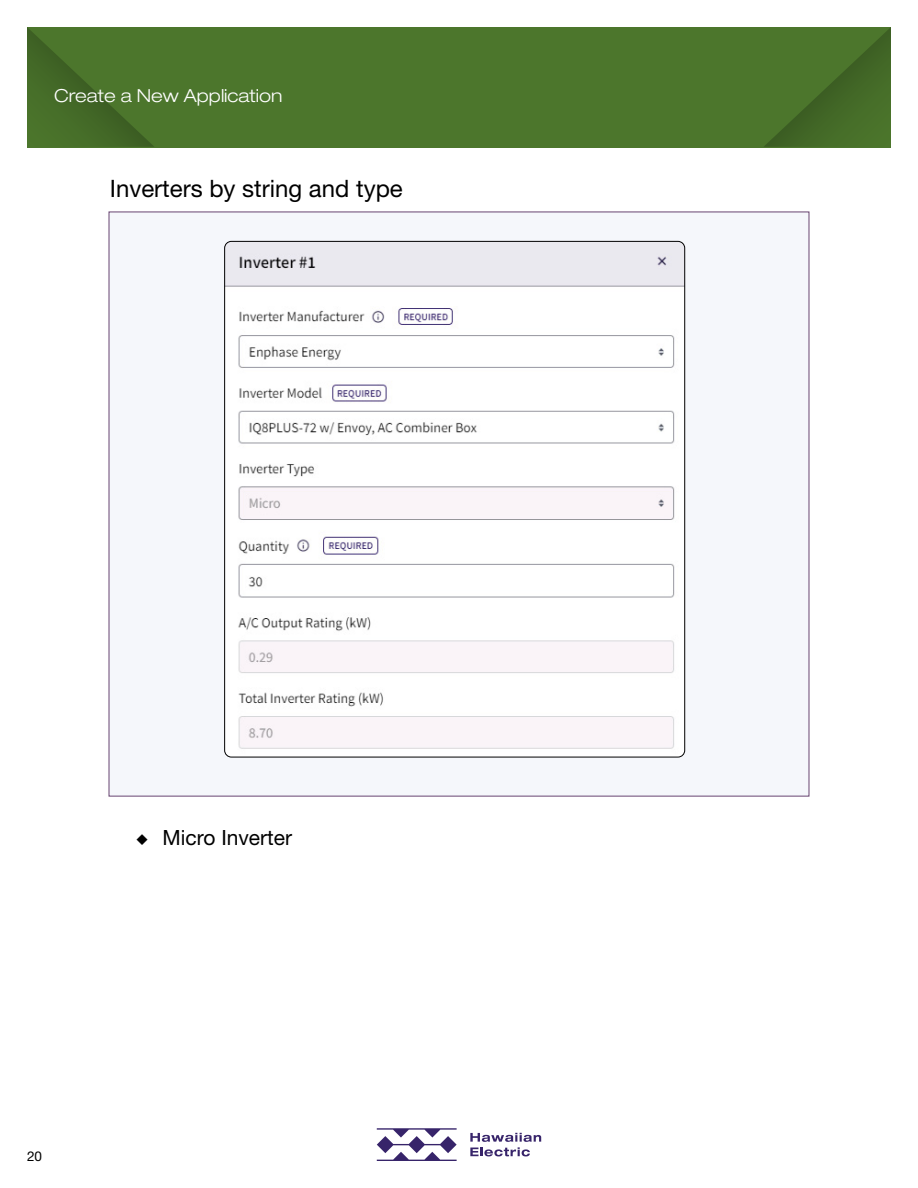
<style>
.page{position:relative;width:918px;height:1188px;background:#fff}
.page>*{position:absolute;margin:0;border:0;box-sizing:border-box;transform-origin:0 0}
.t1{font:24px "Helvetica Neue LT Std";color:#000}
.t2{font:21px "Helvetica Neue LT Std";color:#000}
.t3{font:300 expanded 18px "Helvetica Neue LT Std";color:#fff}
.t4{font:13.5px "Helvetica Neue LT Std";color:#000}
</style>
<div class="page">
<svg style="left:377px;top:1128px;width:80px;height:33px"></svg>
<svg style="left:470px;top:1133px;width:71px;height:23px"></svg>
<div style="left:27px;top:27px;width:864px;height:121px;background:#4c762c"></div>
<svg style="left:764px;top:27px;width:127px;height:120px"></svg>
<svg style="left:27px;top:27px;width:127px;height:120px"></svg>
<div style="left:109px;top:212px;width:700px;height:584px;background:#f5f7fb"></div>
<img style="left:225px;top:241px;width:460px;height:516px">
<p class="t3" style="left:54px;top:85px;width:230px">Create a New Application</p>
<h4 class="t1" style="left:110px;top:175px;width:294px">Inverters by string and type</h4>
<p class="t2" style="left:136px;top:825px;width:158px">○ Micro Inverter</p>
<p class="t4" style="left:27px;top:1148px;width:17px">20</p>
</div>
